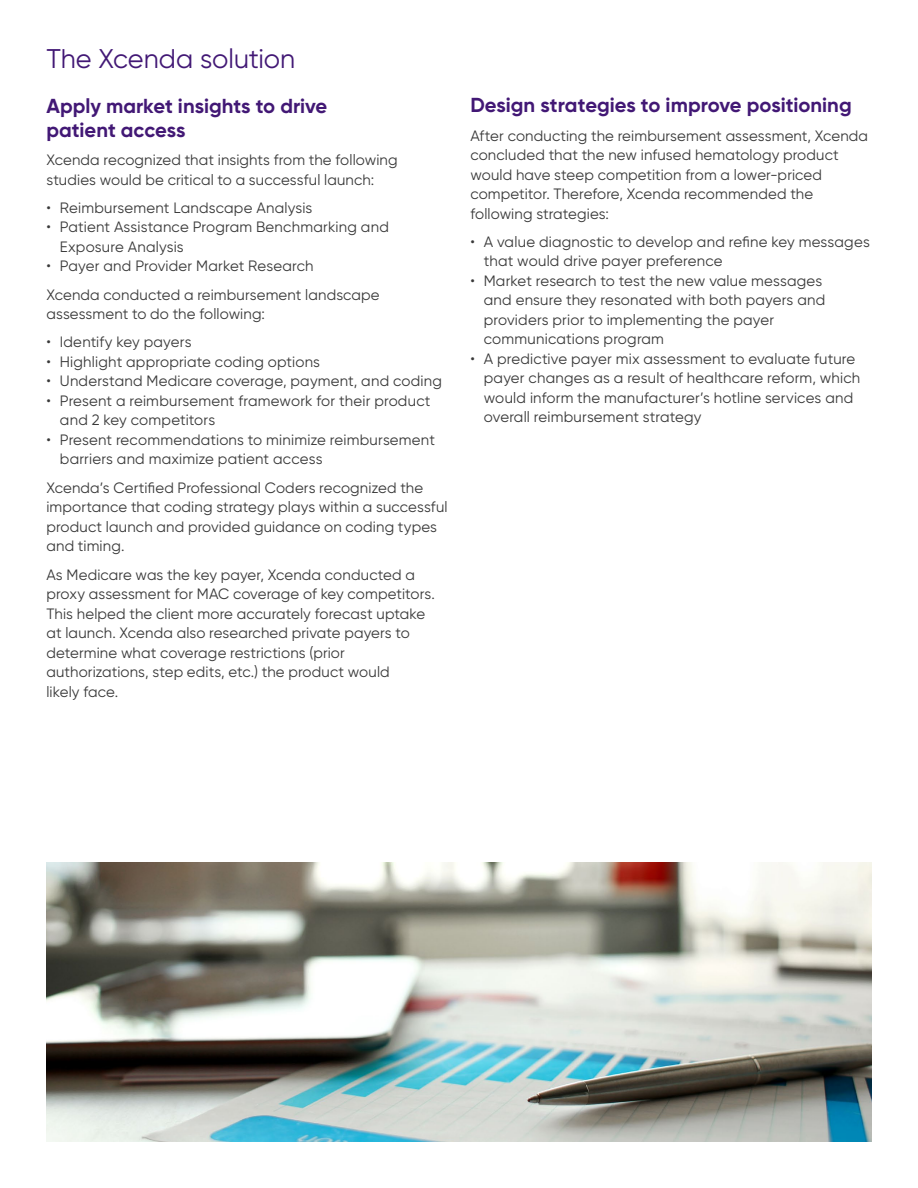
<style>
.page{position:relative;width:918px;height:1188px;background:#fff}
.page>*{position:absolute;margin:0;border:0;box-sizing:border-box;transform-origin:0 0}
.t1{font:27px "Gilroy";color:#421875}
.t2{font:700 20.25px/24.3px "Gilroy";color:#421875}
.t3{font:15px/19.5px "Gilroy";letter-spacing:.01em;color:#393939}
</style>
<div class="page">
<img style="left:46px;top:862px;width:826px;height:279px">
<h1 class="t1" style="left:46px;top:42px;width:250px">The Xcenda solution</h1>
<h2 class="t2" style="left:46px;top:93px;width:282px">Apply market insights to drive patient access</h2>
<p class="t3" style="left:46px;top:150px;width:353px">Xcenda recognized that insights from the following studies would be critical to a successful launch:</p>
<p class="t3" style="left:46px;top:198px;width:267px">• Reimbursement Landscape Analysis</p>
<p class="t3" style="left:60px;top:217px;width:330px;text-indent:-14px">• Patient Assistance Program Benchmarking and<br>Exposure Analysis</p>
<p class="t3" style="left:46px;top:252px;width:335px;line-height:28.3px">• Payer and Provider Market Research<br>Xcenda conducted a reimbursement landscape</p>
<p class="t3" style="left:46px;top:304px;width:220px">assessment to do the following:</p>
<p class="t3" style="left:46px;top:332px;width:147px">• Identify key payers</p>
<p class="t3" style="left:46px;top:352px;width:275px">• Highlight appropriate coding options</p>
<p class="t3" style="left:46px;top:371px;width:397px">• Understand Medicare coverage, payment, and coding</p>
<p class="t3" style="left:60px;top:391px;width:372px;text-indent:-14px">• Present a reimbursement framework for their product and 2 key competitors</p>
<p class="t3" style="left:60px;top:430px;width:377px;text-indent:-14px">• Present recommendations to minimize reimbursement barriers and maximize patient access</p>
<p class="t3" style="left:46px;top:478px;width:403px">Xcenda’s Certified Professional Coders recognized the importance that coding strategy plays within a successful product launch and provided guidance on coding types and timing.</p>
<p class="t3" style="left:46px;top:564px;width:390px">As Medicare was the key payer, Xcenda conducted a proxy assessment for MAC coverage of key competitors.<br>This helped the client more accurately forecast uptake at launch. Xcenda also researched private payers to determine what coverage restrictions (prior authorizations, step edits, etc.) the product would<br>likely face.</p>
<h2 class="t2" style="left:470px;top:93px;width:383px">Design strategies to improve positioning</h2>
<p class="t3" style="left:470px;top:125px;width:399px">After conducting the reimbursement assessment, Xcenda concluded that the new infused hematology product would have steep competition from a lower-priced competitor. Therefore, Xcenda recommended the following strategies:</p>
<p class="t3" style="left:484px;top:232px;width:387px;text-indent:-14px">• A value diagnostic to develop and refine key messages that would drive payer preference</p>
<p class="t3" style="left:484px;top:271px;width:343px;text-indent:-14px">• Market research to test the new value messages and ensure they resonated with both payers and providers prior to implementing the payer communications program</p>
<p class="t3" style="left:484px;top:349px;width:378px;text-indent:-14px">• A predictive payer mix assessment to evaluate future payer changes as a result of healthcare reform, which would inform the manufacturer’s hotline services and overall reimbursement strategy</p>
</div>
